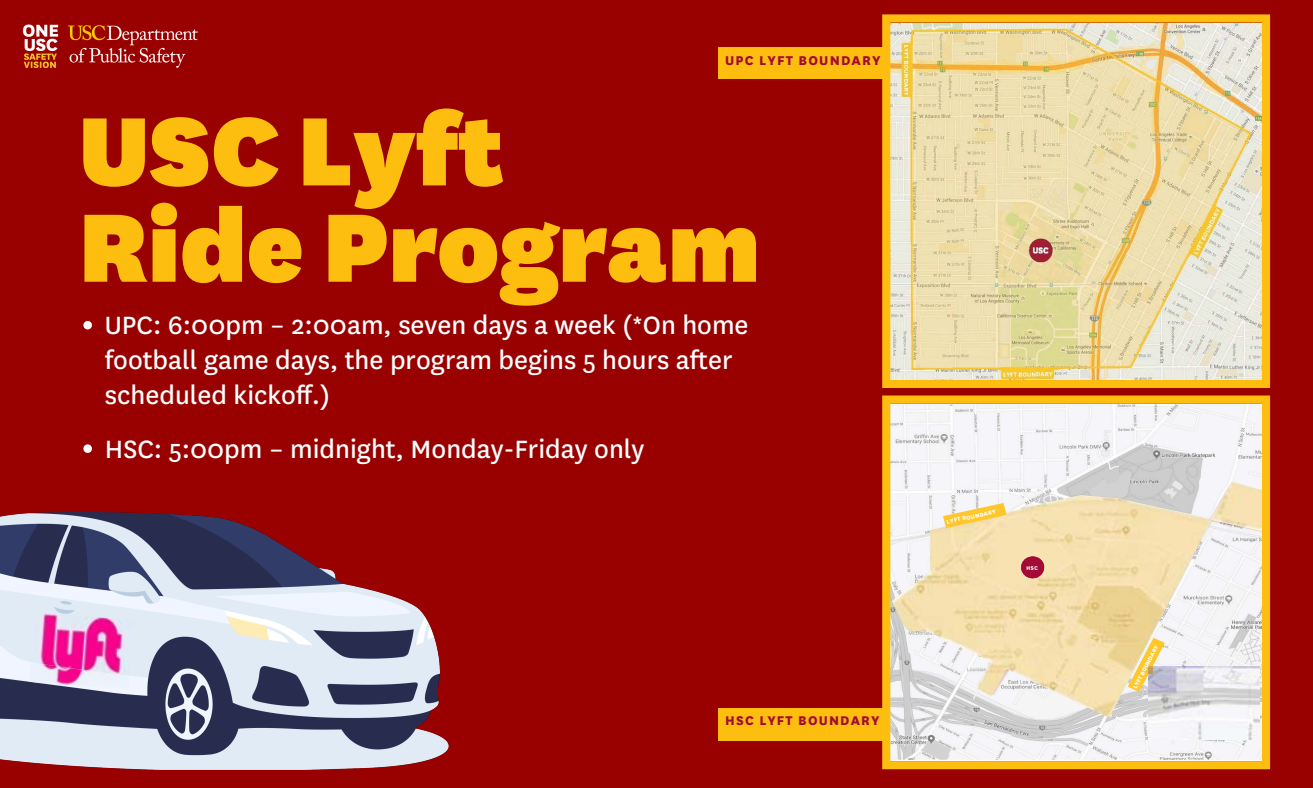
<style>
.page{position:relative;width:1313px;height:788px;background:#fff}
.page>*{position:absolute;margin:0;border:0;box-sizing:border-box;transform-origin:0 0}
.t1{font:900 113.49px/96.2px "National";color:#febe10}
.t2{font:29.22px/34.8px "National";color:#fff}
.t3{font:800 14.96px "National";letter-spacing:.075em;color:#a20b35}
.t4{font:800 14.79px "National";letter-spacing:.075em;color:#a20b35}
.t5{font:800 6.65px "National";color:#fff}
.t6{font:800 6.56px "National";color:#fff}
</style>
<div class="page">
<div style="left:0;top:0;width:1312px;height:787px;background:#900"></div>
<img style="left:0;top:512px;width:449px;height:258px">
<img style="left:29px;top:612px;width:105px;height:71px">
<img style="left:29px;top:662px;width:101px;height:27px">
<div style="left:718px;top:48px;width:168px;height:31px;background:#febe10"></div>
<div style="left:718px;top:709px;width:168px;height:31px;background:#febe10"></div>
<svg style="left:882px;top:395px;width:388px;height:374px;background:#eee1c1"></svg>
<img style="left:1149px;top:666px;width:110px;height:73px">
<svg style="left:1127px;top:637px;width:37px;height:54px;background:#e8ce8c"></svg>
<svg style="left:882px;top:14px;width:388px;height:374px;background:#ead8a3"></svg>
<svg style="left:83px;top:321px;width:9px;height:8px"></svg>
<svg style="left:83px;top:444px;width:9px;height:9px"></svg>
<img style="left:22px;top:24px;width:25px;height:44px">
<img style="left:47px;top:24px;width:151px;height:44px">
<svg style="left:1020px;top:556px;width:24px;height:22px"></svg>
<p class="t3" style="left:725px;top:51px;width:157px">UPC LYFT BOUNDARY</p>
<p class="t1" style="left:79px;top:103px;width:683px">USC Lyft<br>Ride Program</p>
<p class="t2" style="left:105px;top:308px;width:645px">UPC: 6:00pm – 2:00am, seven days a week (*On home football game days, the program begins 5 hours after scheduled kickoff.)</p>
<p class="t2" style="left:105px;top:431px;width:541px">HSC: 5:00pm – midnight, Monday-Friday only</p>
<p class="t6" style="left:946px;top:518px;width:52px;rotate:-12deg">LYFT BOUNDARY</p>
<p class="t4" style="left:725px;top:711px;width:156px">HSC LYFT BOUNDARY</p>
<p class="t5" style="left:1131px;top:686px;width:49px;rotate:-62deg">LYFT BOUNDARY</p>
</div>
